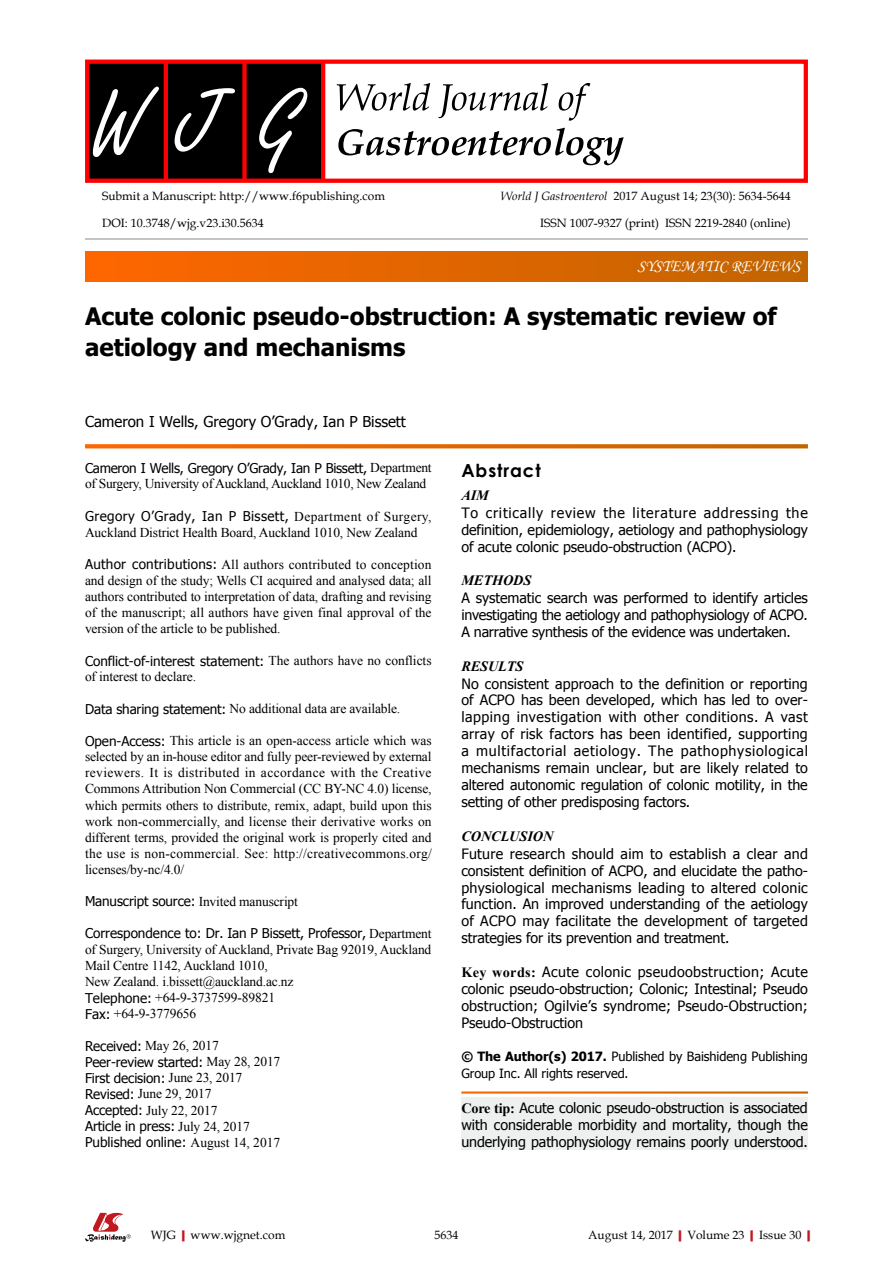
<style>
.page{position:relative;width:893px;height:1263px;background:#fff}
.page>*{position:absolute;margin:0;border:0;box-sizing:border-box;transform-origin:0 0}
.t1{font:700 24px/31.5px "Tahoma";color:#000}
.t2{font:700 18px "Century Gothic";letter-spacing:.05em;color:#000}
.t3{font:16.5px "Monotype Corsiva";color:#fff}
.t4{font:15px "Tahoma";color:#000}
.t5{font:14.25px/17.1px "Tahoma";letter-spacing:.005em;color:#000}
.t6{font:14.25px/17.2px "Tahoma";letter-spacing:-.015em;color:#000}
.t7{font:13.5px/16px "Times New Roman";letter-spacing:-.01em;color:#000}
.t8{font:13.5px/16px "Tahoma";letter-spacing:-.01em;color:#000}
.t9{font:12.75px/17px "Tahoma";letter-spacing:-.005em;color:#000}
.t10{font:12px "Book Antiqua";color:#000}
.s1{font-style:italic}
.s2{font-family:"Tahoma"}
.s3{font-family:"Times New Roman"}
.s4{font-family:"Times New Roman";font-weight:700;font-style:italic}
.s5{font-family:"Times New Roman";font-weight:700}
.s6{font-weight:700}
.s7{font-weight:700;color:#c01920}
</style>
<div class="page">
<div style="left:461px;top:1097px;width:347px;height:53px;background:#eeefef"></div>
<div style="left:85px;top:252px;width:723px;height:29px;background:linear-gradient(to right,#f60,#c16500)"></div>
<hr style="left:85px;top:239px;width:723px;height:1px;background:#898989">
<div style="left:87px;top:61px;width:236px;height:121px;background:#000"></div>
<hr style="left:164px;top:61px;width:4px;height:121px;background:#f00">
<div style="left:242px;top:61px;width:5px;height:121px;background:#f00"></div>
<hr style="left:321px;top:61px;width:4px;height:121px;background:#f00">
<div style="left:85px;top:60px;width:723px;height:123px;border:4px solid #f00"></div>
<svg style="left:259px;top:88px;width:48px;height:85px"></svg>
<svg style="left:175px;top:88px;width:60px;height:64px"></svg>
<svg style="left:93px;top:87px;width:66px;height:70px"></svg>
<svg style="left:337px;top:83px;width:253px;height:38px"></svg>
<svg style="left:338px;top:128px;width:286px;height:37px"></svg>
<svg style="left:85px;top:444px;width:723px;height:4px"></svg>
<svg style="left:85px;top:1213px;width:46px;height:29px"></svg>
<p class="t10" style="left:102px;top:188px;width:284px">Submit a Manuscript: http://www.f6publishing.com</p>
<p class="t10" style="left:102px;top:215px;width:163px">DOI: 10.3748/wjg.v23.i30.5634</p>
<p class="t10" style="left:501px;top:188px;width:292px"><span class="s1">World J Gastroenterol</span> 2017 August 14; 23(30): 5634-5644</p>
<p class="t10" style="left:540px;top:215px;width:252px">ISSN 1007-9327 (print) ISSN 2219-2840 (online)</p>
<p class="t3" style="left:637px;top:256px;width:165px">SYSTEMATIC REVIEWS</p>
<p class="t1" style="left:85px;top:299px;width:693px">Acute colonic pseudo-obstruction: A systematic review of aetiology and mechanisms</p>
<p class="t4" style="left:85px;top:412px;width:322px">Cameron I Wells, Gregory O’Grady, Ian P Bissett</p>
<p class="t7" style="left:85px;top:460px;width:348px;line-height:15.6px"><span class="s2">Cameron I Wells, Gregory O’Grady, Ian P Bissett,</span> Department of Surgery, University of Auckland, Auckland 1010, New Zealand</p>
<p class="t7" style="left:85px;top:508px;width:348px;line-height:15.6px"><span class="s2">Gregory O’Grady, Ian P Bissett,</span> Department of Surgery,<br>Auckland District Health Board, Auckland 1010, New Zealand</p>
<p class="t7" style="left:85px;top:556px;width:348px;text-align:justify"><span class="s2">Author contributions:</span> All authors contributed to conception and design of the study; Wells CI acquired and analysed data; all authors contributed to interpretation of data, drafting and revising of the manuscript; all authors have given final approval of the version of the article to be published.</p>
<p class="t7" style="left:85px;top:653px;width:348px;line-height:15.6px"><span class="s2">Conflict-of-interest statement:</span> The authors have no conflicts of interest to declare.</p>
<p class="t7" style="left:85px;top:700px;width:317px"><span class="s2">Data sharing statement:</span> No additional data are available.</p>
<p class="t7" style="left:85px;top:732px;width:348px;text-align:justify"><span class="s2">Open-Access:</span> This article is an open-access article which was selected by an in-house editor and fully peer-reviewed by external reviewers. It is distributed in accordance with the Creative Commons Attribution Non Commercial (CC BY-NC 4.0) license, which permits others to distribute, remix, adapt, build upon this work non-commercially, and license their derivative works on different terms, provided the original work is properly cited and the use is non-commercial. See: http://creativecommons.org/ licenses/by-nc/4.0/</p>
<p class="t8" style="left:85px;top:893px;width:214px">Manuscript source: <span class="s3">Invited manuscript</span></p>
<p class="t7" style="left:85px;top:926px;width:348px"><span class="s2">Correspondence to: Dr. Ian P Bissett, Professor,</span> Department of Surgery, University of Auckland, Private Bag 92019, Auckland Mail Centre 1142, Auckland 1010,<br>New Zealand. i.bissett@auckland.ac.nz<br><span class="s2">Telephone:</span> +64-9-3737599-89821<br><span class="s2">Fax:</span> +64-9-3779656</p>
<p class="t8" style="left:85px;top:1037px;width:197px">Received: <span class="s3">May 26, 2017<br></span>Peer-review started: <span class="s3">May 28, 2017<br></span>First decision: <span class="s3">June 23, 2017<br></span>Revised: <span class="s3">June 29, 2017<br></span>Accepted: <span class="s3">July 22, 2017<br></span>Article in press: <span class="s3">July 24, 2017<br></span>Published online: <span class="s3">August 14, 2017</span></p>
<p class="t2" style="left:461px;top:456px;width:81px">Abstract</p>
<p class="t5" style="left:461px;top:486px;width:348px"><span class="s4">AIM<br></span>To critically review the literature addressing the definition, epidemiology, aetiology and pathophysiology of acute colonic pseudo-obstruction (ACPO).</p>
<p class="t6" style="left:461px;top:571px;width:348px"><span class="s4">METHODS<br></span>A systematic search was performed to identify articles investigating the aetiology and pathophysiology of ACPO.<br>A narrative synthesis of the evidence was undertaken.</p>
<p class="t5" style="left:461px;top:656px;width:348px"><span class="s4">RESULTS<br></span>No consistent approach to the definition or reporting of ACPO has been developed, which has led to over&shy;lapping investigation with other conditions. A vast array of risk factors has been identified, supporting a multifactorial aetiology. The pathophysiological mechanisms remain unclear, but are likely related to altered autonomic regulation of colonic motility, in the setting of other predisposing factors.</p>
<p class="t5" style="left:461px;top:826px;width:348px"><span class="s4">CONCLUSION<br></span>Future research should aim to establish a clear and consistent definition of ACPO, and elucidate the patho&shy;physiological mechanisms leading to altered colonic function. An improved understanding of the aetiology of ACPO may facilitate the development of targeted strategies for its prevention and treatment.</p>
<p class="t5" style="left:461px;top:963px;width:348px;text-align:justify"><span class="s5">Key words:</span> Acute colonic pseudoobstruction; Acute colonic pseudo-obstruction; Colonic; Intestinal; Pseudo obstruction; Ogilvie’s syndrome; Pseudo-Obstruction; Pseudo-Obstruction</p>
<p class="t9" style="left:461px;top:1047px;width:348px"><span class="s6">© The Author(s) 2017.</span> Published by Baishideng Publishing<br>Group Inc. All rights reserved.</p>
<p class="t5" style="left:461px;top:1099px;width:348px;text-align:justify"><span class="s5">Core tip:</span> Acute colonic pseudo-obstruction is associated with considerable morbidity and mortality, though the underlying pathophysiology remains poorly understood.</p>
<p class="t10" style="left:151px;top:1226px;width:136px">WJG<span class="s7">|</span>www.wjgnet.com</p>
<p class="t10" style="left:434px;top:1226px;width:25px">5634</p>
<p class="t10" style="left:588px;top:1226px;width:229px">August 14, 2017<span class="s7">|</span>Volume 23<span class="s7">|</span>Issue 30<span class="s7">|</span></p>
</div>
